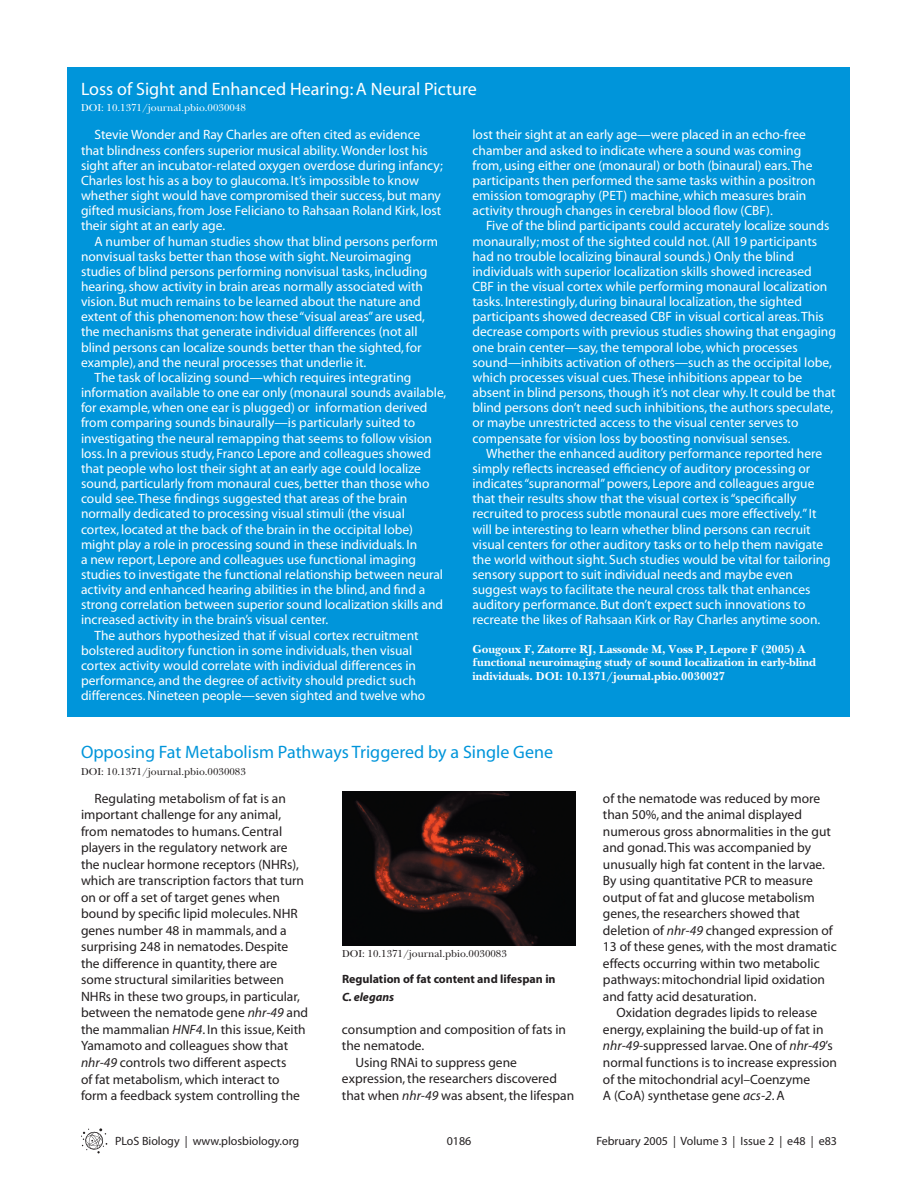
<style>
.page{position:relative;width:918px;height:1202px;background:#fff}
.page>*{position:absolute;margin:0;border:0;box-sizing:border-box;transform-origin:0 0}
.t1{font:18px "Myriad";color:#0095da}
.t2{font:18px "Myriad";color:#fff}
.t3{font:13.5px/15.1px "Myriad";color:#fff}
.t4{font:13.5px/16.5px "Myriad";color:#231f20}
.t5{font:700 12px/13.5px "PLB Iserif";color:#fff}
.t6{font:12px "Myriad";color:#231f20}
.t7{font:700 12px "Myriad";color:#231f20}
.t8{font:italic 700 12px "Myriad";color:#231f20}
.t9{font:500 10.5px "PLB Iserif";color:#231f20}
.t10{font:500 10.5px "PLB Iserif";color:#fff}
.s1{font-style:italic}
</style>
<div class="page">
<svg style="left:81px;top:1128px;width:26px;height:25px"></svg>
<div style="left:68px;top:68px;width:782px;height:649px;background:#0095da"></div>
<img style="left:342px;top:791px;width:234px;height:154px">
<h1 class="t2" style="left:81px;top:82px;width:397px">Loss of Sight and Enhanced Hearing: A Neural Picture</h1>
<p class="t10" style="left:81px;top:103px;width:166px">DOI: 10.1371/journal.pbio.0030048</p>
<p class="t3" style="left:81px;top:128px;width:363px;text-indent:14px">Stevie Wonder and Ray Charles are often cited as evidence that blindness confers superior musical ability. Wonder lost his sight after an incubator-related oxygen overdose during infancy; Charles lost his as a boy to glaucoma. It’s impossible to know whether sight would have compromised their success, but many gifted musicians, from Jose Feliciano to Rahsaan Roland Kirk, lost their sight at an early age.</p>
<p class="t3" style="left:94px;top:234px;width:345px">A number of human studies show that blind persons perform</p>
<p class="t3" style="left:81px;top:250px;width:332px">nonvisual tasks better than those with sight. Neuroimaging</p>
<p class="t3" style="left:81px;top:265px;width:348px">studies of blind persons performing nonvisual tasks, including</p>
<p class="t3" style="left:81px;top:280px;width:344px">hearing, show activity in brain areas normally associated with</p>
<p class="t3" style="left:81px;top:295px;width:341px">vision. But much remains to be learned about the nature and</p>
<p class="t3" style="left:81px;top:310px;width:346px">extent of this phenomenon: how these “visual areas” are used,</p>
<p class="t3" style="left:81px;top:325px;width:338px">the mechanisms that generate individual differences (not all</p>
<p class="t3" style="left:81px;top:340px;width:342px">blind persons can localize sounds better than the sighted, for</p>
<p class="t3" style="left:81px;top:356px;width:287px">example), and the neural processes that underlie it.</p>
<p class="t3" style="left:94px;top:371px;width:318px">The task of localizing sound—which requires integrating</p>
<p class="t3" style="left:81px;top:386px;width:367px">information available to one ear only (monaural sounds available,</p>
<p class="t3" style="left:81px;top:401px;width:348px">for example, when one ear is plugged) or information derived</p>
<p class="t3" style="left:81px;top:416px;width:336px">from comparing sounds binaurally—is particularly suited to</p>
<p class="t3" style="left:81px;top:431px;width:352px">investigating the neural remapping that seems to follow vision</p>
<p class="t3" style="left:81px;top:447px;width:351px">loss. In a previous study, Franco Lepore and colleagues showed</p>
<p class="t3" style="left:81px;top:462px;width:341px">that people who lost their sight at an early age could localize</p>
<p class="t3" style="left:81px;top:477px;width:350px">sound, particularly from monaural cues, better than those who</p>
<p class="t3" style="left:81px;top:492px;width:328px">could see. These findings suggested that areas of the brain</p>
<p class="t3" style="left:81px;top:507px;width:325px">normally dedicated to processing visual stimuli (the visual</p>
<p class="t3" style="left:81px;top:522px;width:334px">cortex, located at the back of the brain in the occipital lobe)</p>
<p class="t3" style="left:81px;top:537px;width:338px">might play a role in processing sound in these individuals. In</p>
<p class="t3" style="left:81px;top:553px;width:337px">a new report, Lepore and colleagues use functional imaging</p>
<p class="t3" style="left:81px;top:568px;width:364px">studies to investigate the functional relationship between neural</p>
<p class="t3" style="left:81px;top:583px;width:346px">activity and enhanced hearing abilities in the blind, and find a</p>
<p class="t3" style="left:81px;top:598px;width:364px">strong correlation between superior sound localization skills and</p>
<p class="t3" style="left:81px;top:613px;width:249px">increased activity in the brain’s visual center.</p>
<p class="t3" style="left:94px;top:628px;width:326px">The authors hypothesized that if visual cortex recruitment</p>
<p class="t3" style="left:81px;top:643px;width:333px">bolstered auditory function in some individuals, then visual</p>
<p class="t3" style="left:81px;top:659px;width:337px">cortex activity would correlate with individual differences in</p>
<p class="t3" style="left:81px;top:674px;width:336px">performance, and the degree of activity should predict such</p>
<p class="t3" style="left:81px;top:689px;width:346px">differences. Nineteen people—seven sighted and twelve who</p>
<p class="t3" style="left:472px;top:128px;width:344px">lost their sight at an early age—were placed in an echo-free chamber and asked to indicate where a sound was coming from, using either one (monaural) or both (binaural) ears. The participants then performed the same tasks within a positron emission tomography (PET) machine, which measures brain activity through changes in cerebral blood flow (CBF).</p>
<p class="t3" style="left:472px;top:219px;width:365px;text-indent:14px">Five of the blind participants could accurately localize sounds monaurally; most of the sighted could not. (All 19 participants had no trouble localizing binaural sounds.) Only the blind individuals with superior localization skills showed increased CBF in the visual cortex while performing monaural localization tasks. Interestingly, during binaural localization, the sighted participants showed decreased CBF in visual cortical areas. This decrease comports with previous studies showing that engaging one brain center—say, the temporal lobe, which processes sound—inhibits activation of others—such as the occipital lobe, which processes visual cues. These inhibitions appear to be absent in blind persons, though it’s not clear why. It could be that blind persons don’t need such inhibitions, the authors speculate, or maybe unrestricted access to the visual center serves to compensate for vision loss by boosting nonvisual senses.</p>
<p class="t3" style="left:472px;top:447px;width:360px;text-indent:14px">Whether the enhanced auditory performance reported here simply reflects increased efficiency of auditory processing or indicates “supranormal” powers, Lepore and colleagues argue that their results show that the visual cortex is “specifically recruited to process subtle monaural cues more effectively.” It will be interesting to learn whether blind persons can recruit visual centers for other auditory tasks or to help them navigate the world without sight. Such studies would be vital for tailoring sensory support to suit individual needs and maybe even suggest ways to facilitate the neural cross talk that enhances auditory performance. But don’t expect such innovations to recreate the likes of Rahsaan Kirk or Ray Charles anytime soon.</p>
<p class="t5" style="left:472px;top:643px;width:345px">Gougoux F, Zatorre RJ, Lassonde M, Voss P, Lepore F (2005) A functional neuroimaging study of sound localization in early-blind individuals. DOI: 10.1371/journal.pbio.0030027</p>
<h1 class="t1" style="left:81px;top:745px;width:474px">Opposing Fat Metabolism Pathways Triggered by a Single Gene</h1>
<p class="t9" style="left:81px;top:767px;width:166px">DOI: 10.1371/journal.pbio.0030083</p>
<p class="t4" style="left:81px;top:791px;width:229px;text-indent:14px">Regulating metabolism of fat is an important challenge for any animal, from nematodes to humans. Central players in the regulatory network are the nuclear hormone receptors (NHRs), which are transcription factors that turn on or off a set of target genes when bound by specific lipid molecules. NHR genes number 48 in mammals, and a surprising 248 in nematodes. Despite the difference in quantity, there are some structural similarities between NHRs in these two groups, in particular, between the nematode gene <span class="s1">nhr-49</span> and the mammalian <span class="s1">HNF4</span>. In this issue, Keith Yamamoto and colleagues show that <span class="s1">nhr-49</span> controls two different aspects<br>of fat metabolism, which interact to form a feedback system controlling the</p>
<p class="t9" style="left:342px;top:949px;width:166px">DOI: 10.1371/journal.pbio.0030083</p>
<p class="t7" style="left:342px;top:974px;width:215px">Regulation of fat content and lifespan in</p>
<p class="t8" style="left:342px;top:992px;width:54px">C. elegans</p>
<p class="t4" style="left:342px;top:1022px;width:226px">consumption and composition of fats in</p>
<p class="t4" style="left:342px;top:1038px;width:84px">the nematode.</p>
<p class="t4" style="left:355px;top:1055px;width:163px">Using RNAi to suppress gene</p>
<p class="t4" style="left:342px;top:1071px;width:217px">expression, the researchers discovered</p>
<p class="t4" style="left:342px;top:1088px;width:234px">that when <span class="s1">nhr-49</span> was absent, the lifespan</p>
<p class="t6" style="left:115px;top:1136px;width:186px">PLoS Biology | www.plosbiology.org</p>
<p class="t6" style="left:447px;top:1136px;width:26px">0186</p>
<p class="t4" style="left:603px;top:791px;width:235px">of the nematode was reduced by more than 50%, and the animal displayed numerous gross abnormalities in the gut and gonad. This was accompanied by unusually high fat content in the larvae.<br>By using quantitative PCR to measure output of fat and glucose metabolism genes, the researchers showed that deletion of <span class="s1">nhr-49</span> changed expression of 13 of these genes, with the most dramatic effects occurring within two metabolic pathways: mitochondrial lipid oxidation and fatty acid desaturation.</p>
<p class="t4" style="left:603px;top:1005px;width:235px;text-indent:14px">Oxidation degrades lipids to release energy, explaining the build-up of fat in <span class="s1">nhr-49</span>-suppressed larvae. One of <span class="s1">nhr-49</span>’s normal functions is to increase expression of the mitochondrial acyl–Coenzyme<br>A (CoA) synthetase gene <span class="s1">acs-2</span>. A</p>
<p class="t6" style="left:596px;top:1136px;width:242px">February 2005 | Volume 3 | Issue 2 | e48 | e83</p>
</div>
